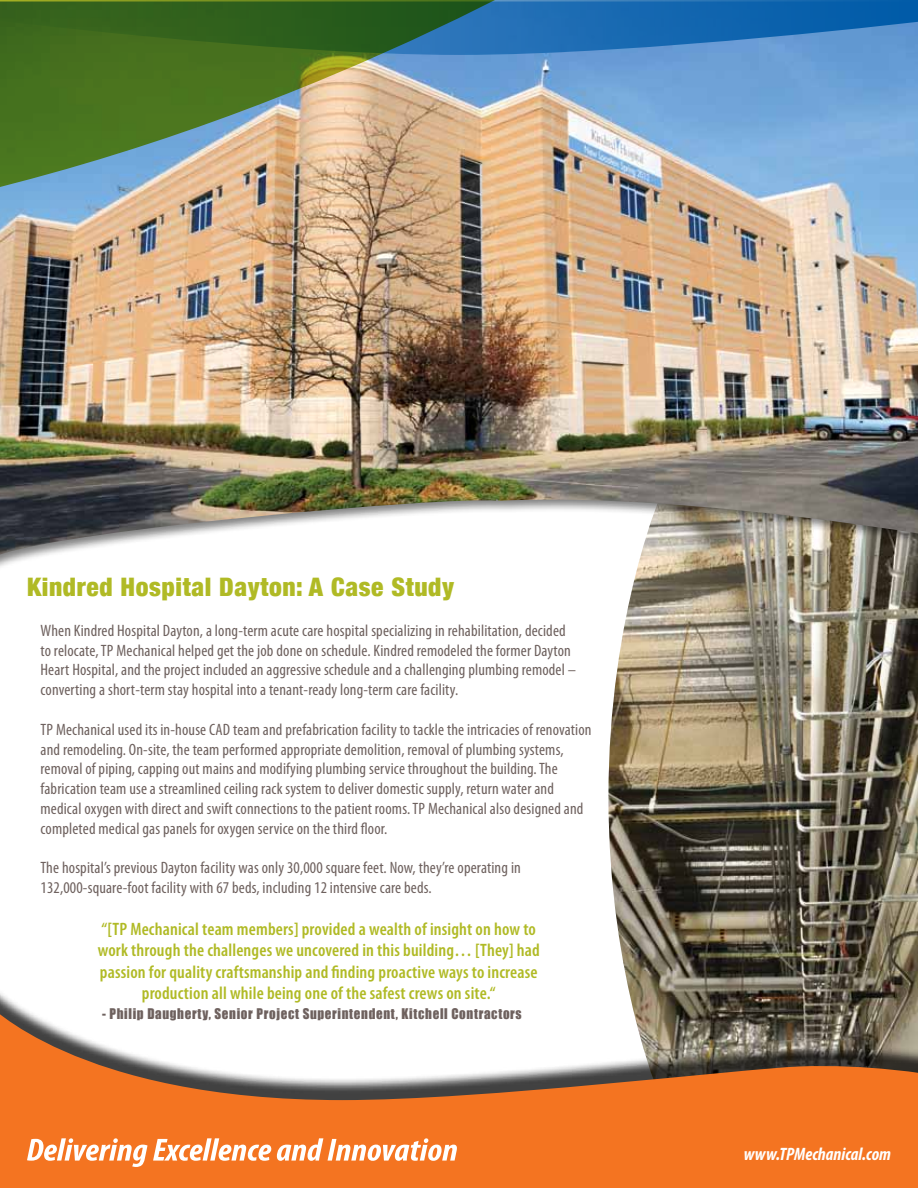
<style>
.page{position:relative;width:918px;height:1188px;background:#fff}
.page>*{position:absolute;margin:0;border:0;box-sizing:border-box;transform-origin:0 0}
.t1{font:900 condensed 25.5px "Helvetica Neue";letter-spacing:.025em;color:#b0ba25}
.t2{font:600 condensed 18px/21.6px "Myriad Pro";letter-spacing:.01em;color:#b0ba25;text-align:center}
.t3{font:italic 700 condensed 18px "Myriad Pro";color:#fff}
.t4{font:condensed 16.5px/19.8px "Myriad Pro";letter-spacing:.01em;color:#6e615e}
.t5{font:13.5px "Impact";letter-spacing:.05em;color:#6e615e}
</style>
<div class="page">
<img style="left:608px;top:574px;width:310px;height:407px">
<div style="left:0;top:0;width:918px;height:574px;background:#000;opacity:.5"></div>
<img style="left:0;top:55px;width:918px;height:500px">
<div style="left:0;top:981px;width:918px;height:207px;background:#000;opacity:.75"></div>
<svg style="left:0;top:1002px;width:918px;height:186px;fill:#f47421"></svg>
<svg style="left:663px;top:0;width:255px;height:55px"></svg>
<svg style="left:27px;top:1138px;width:430px;height:29px"></svg>
<img style="left:0;top:0;width:663px;height:195px">
<h1 class="t1" style="left:27px;top:571px;width:428px">Kindred Hospital Dayton: A Case Study</h1>
<p class="t4" style="left:40px;top:620px;width:537px">When Kindred Hospital Dayton, a long-term acute care hospital specializing in rehabilitation, decided to relocate, TP Mechanical helped get the job done on schedule. Kindred remodeled the former Dayton Heart Hospital, and the project included an aggressive schedule and a challenging plumbing remodel – converting a short-term stay hospital into a tenant-ready long-term care facility.</p>
<p class="t4" style="left:40px;top:719px;width:553px">TP Mechanical used its in-house CAD team and prefabrication facility to tackle the intricacies of renovation and remodeling. On-site, the team performed appropriate demolition, removal of plumbing systems, removal of piping, capping out mains and modifying plumbing service throughout the building. The fabrication team use a streamlined ceiling rack system to deliver domestic supply, return water and medical oxygen with direct and swift connections to the patient rooms. TP Mechanical also designed and completed medical gas panels for oxygen service on the third floor.</p>
<p class="t4" style="left:40px;top:858px;width:482px">The hospital’s previous Dayton facility was only 30,000 square feet. Now, they’re operating in<br>132,000-square-foot facility with 67 beds, including 12 intensive care beds.</p>
<p class="t2" style="left:98px;top:917px;width:444px">“[TP Mechanical team members] provided a wealth of insight on how to work through the challenges we uncovered in this building… [They] had passion for quality craftsmanship and finding proactive ways to increase production all while being one of the safest crews on site.“</p>
<p class="t5" style="left:102px;top:1005px;width:421px">- Philip Daugherty, Senior Project Superintendent, Kitchell Contractors</p>
<p class="t3" style="left:744px;top:1143px;width:149px">www.TPMechanical.com</p>
</div>
